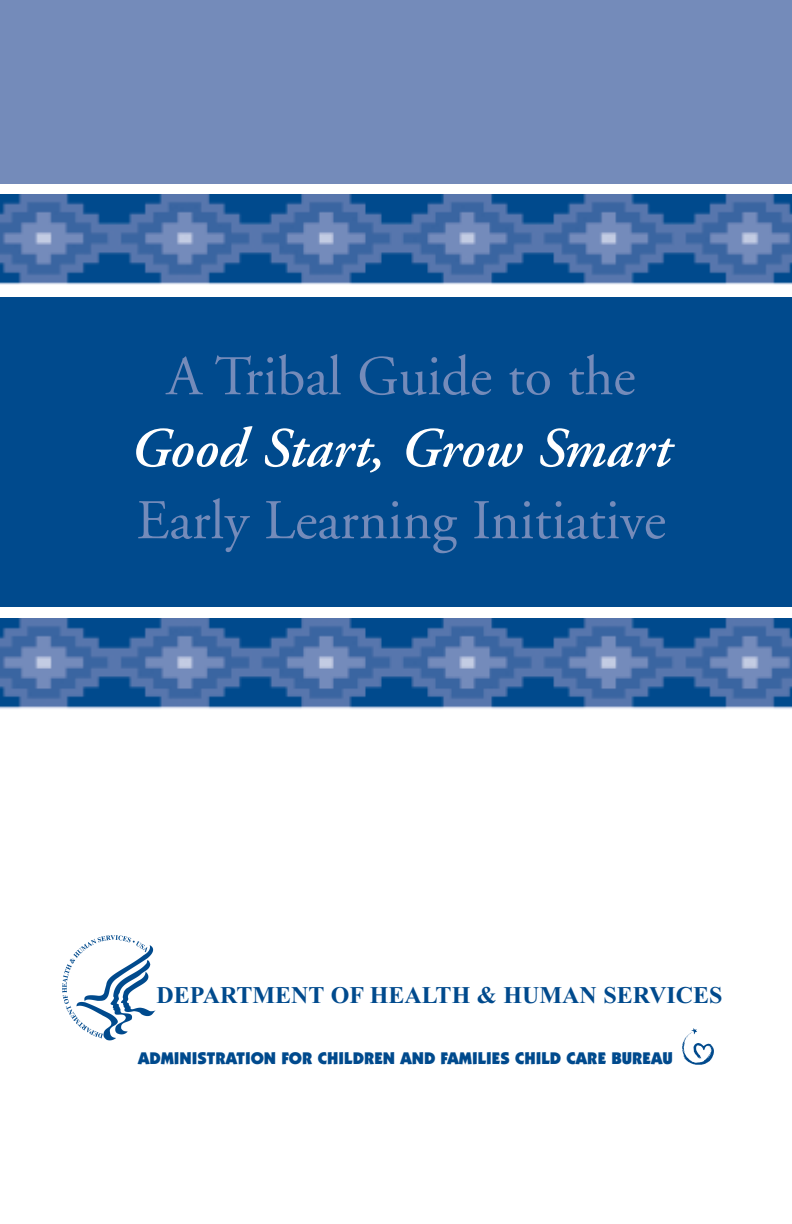
<style>
.page{position:relative;width:792px;height:1224px;background:#fff}
.page>*{position:absolute;margin:0;border:0;box-sizing:border-box;transform-origin:0 0}
.t1{font:56px "Adobe Garamond";color:#748bba}
.t2{font:italic 600 56px "Adobe Garamond";color:#fff}
.t3{font:700 24px "Times";color:#004a8d}
.t4{font:900 17px "Itc Kabel";color:#004a8d}
</style>
<div class="page">
<img style="left:0;top:195px;width:792px;height:90px">
<img style="left:0;top:619px;width:792px;height:90px">
<div style="left:0;top:297px;width:792px;height:310px;background:#004a8d"></div>
<img style="left:682px;top:1028px;width:32px;height:37px">
<div style="left:0;top:0;width:792px;height:183px;background:#748bba"></div>
<img style="left:62px;top:935px;width:94px;height:106px">
<h1 class="t1" style="left:167px;top:354px;width:470px">A Tribal Guide to the</h1>
<h1 class="t2" style="left:128px;top:426px;width:542px">Good Start, Grow Smart</h1>
<h1 class="t1" style="left:137px;top:498px;width:531px">Early Learning Initiative</h1>
<h2 class="t3" style="left:157px;top:981px;width:568px">DEPARTMENT OF HEALTH &amp; HUMAN SERVICES</h2>
<p class="t4" style="left:138px;top:1052px;width:536px">ADMINISTRATION FOR CHILDREN AND FAMILIES CHILD CARE BUREAU</p>
</div>
